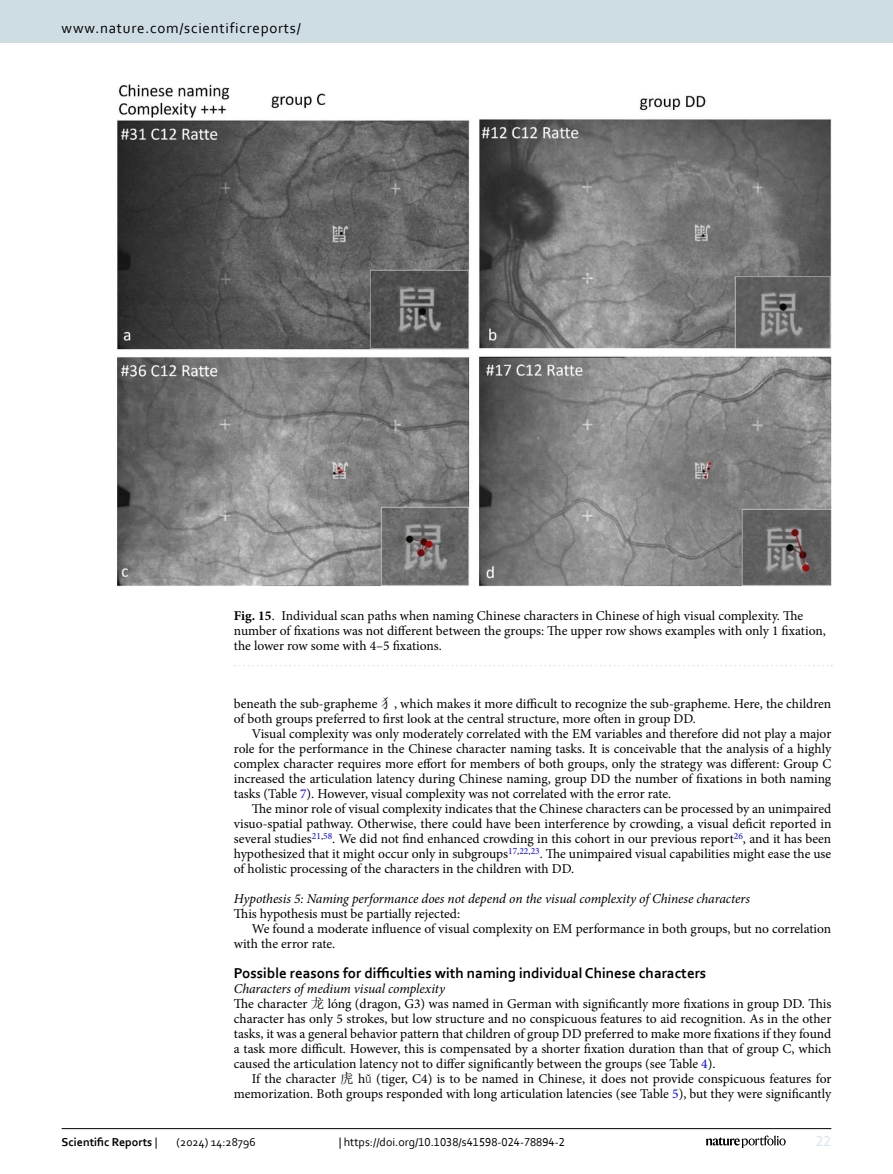
<style>
.page{position:relative;width:893px;height:1174px;background:#fff}
.page>*{position:absolute;margin:0;border:0;box-sizing:border-box;transform-origin:0 0}
.Head_2{font:700 15px "Corbel";color:#000}
.t1{font:15px "Corbel";letter-spacing:.05em;color:#000}
.t2{font:15px "Corbel";color:#d9e4eb}
.Body_Text_Indent{font:13.5px/15px "Minion Pro";color:#000}
.Body_Text{font:13.5px/15px "Minion Pro";color:#000;text-align:justify}
.Figure_Caption{font:13.5px/15px "Minion Pro";color:#000}
.Head_3{font:italic 13.5px "Minion Pro";letter-spacing:-.005em;color:#000}
.Head_3_after_2{font:italic 13.5px "Minion Pro";letter-spacing:-.005em;color:#000}
.t3{font:12px "Corbel";color:#000}
.t4{font:700 12px "Corbel";color:#000}
.s1{font-weight:700}
.s2{font-family:"Sim Sun"}
.s3{color:#00f}
.s4{font-weight:400}
</style>
<div class="page">
<img style="left:117px;top:84px;width:714px;height:503px">
<svg style="left:235px;top:665px;width:597px;height:1px"></svg>
<hr style="left:62px;top:1128px;width:769px;height:1px;background:#000">
<svg style="left:706px;top:1135px;width:80px;height:12px"></svg>
<div style="left:0;top:0;width:893px;height:43px;background:#cedde4"></div>
<p class="t1" style="left:62px;top:18px;width:241px">www.nature.com/scientificreports/</p>
<p class="Figure_Caption" style="left:234px;top:608px;width:593px"><span class="s1">Fig. 15</span>. Individual scan paths when naming Chinese characters in Chinese of high visual complexity. The number of fixations was not different between the groups: The upper row shows examples with only 1 fixation, the lower row some with 4–5 fixations.</p>
<p class="Body_Text_Indent" style="left:234px;top:696px;width:599px">beneath the sub-grapheme <span class="s2">犭</span>, which makes it more difficult to recognize the sub-grapheme. Here, the children of both groups preferred to first look at the central structure, more often in group DD.</p>
<p class="Body_Text_Indent" style="left:234px;top:726px;width:599px;text-align:justify;text-indent:18px">Visual complexity was only moderately correlated with the EM variables and therefore did not play a major role for the performance in the Chinese character naming tasks. It is conceivable that the analysis of a highly complex character requires more effort for members of both groups, only the strategy was different: Group C increased the articulation latency during Chinese naming, group DD the number of fixations in both naming tasks (Table <span class="s3">7</span>). However, visual complexity was not correlated with the error rate.</p>
<p class="Body_Text_Indent" style="left:234px;top:801px;width:599px;text-align:justify;text-indent:18px">The minor role of visual complexity indicates that the Chinese characters can be processed by an unimpaired visuo-spatial pathway. Otherwise, there could have been interference by crowding, a visual deficit reported in several studies<sup>21</sup><sup>,</sup><sup>58</sup>. We did not find enhanced crowding in this cohort in our previous report<sup>26</sup>, and it has been hypothesized that it might occur only in subgroups<sup>17</sup><sup>,</sup><sup>22</sup><sup>,</sup><sup>23</sup>. The unimpaired visual capabilities might ease the use of holistic processing of the characters in the children with DD.</p>
<p class="Head_3" style="left:234px;top:889px;width:518px">Hypothesis 5: Naming performance does not depend on the visual complexity of Chinese characters</p>
<p class="Body_Text" style="left:234px;top:906px;width:228px">This hypothesis must be partially rejected:</p>
<p class="Body_Text_Indent" style="left:234px;top:921px;width:599px;text-indent:18px">We found a moderate influence of visual complexity on EM performance in both groups, but no correlation with the error rate.</p>
<p class="Head_2" style="left:234px;top:964px;width:474px">Possible reasons for difficulties with naming individual Chinese characters</p>
<p class="Head_3_after_2" style="left:234px;top:979px;width:213px">Characters of medium visual complexity</p>
<p class="Body_Text" style="left:234px;top:996px;width:599px">The character <span class="s2">龙</span> lóng (dragon, G3) was named in German with significantly more fixations in group DD. This character has only 5 strokes, but low structure and no conspicuous features to aid recognition. As in the other tasks, it was a general behavior pattern that children of group DD preferred to make more fixations if they found a task more difficult. However, this is compensated by a shorter fixation duration than that of group C, which caused the articulation latency not to differ significantly between the groups (see Table <span class="s3">4</span>).</p>
<p class="Body_Text_Indent" style="left:234px;top:1071px;width:599px;text-align:right">If the character <span class="s2">虎</span> h<span class="s2">ǔ</span> (tiger, C4) is to be named in Chinese, it does not provide conspicuous features for memorization. Both groups responded with long articulation latencies (see Table <span class="s3">5</span>), but they were significantly</p>
<p class="t4" style="left:62px;top:1134px;width:97px">Scientific Reports <span class="s4">|</span></p>
<p class="t3" style="left:177px;top:1134px;width:81px">(2024) 14:28796</p>
<p class="t3" style="left:339px;top:1134px;width:228px">| https://doi.org/10.1038/s41598-024-78894-2</p>
<p class="t2" style="left:816px;top:1132px;width:17px">22</p>
</div>
